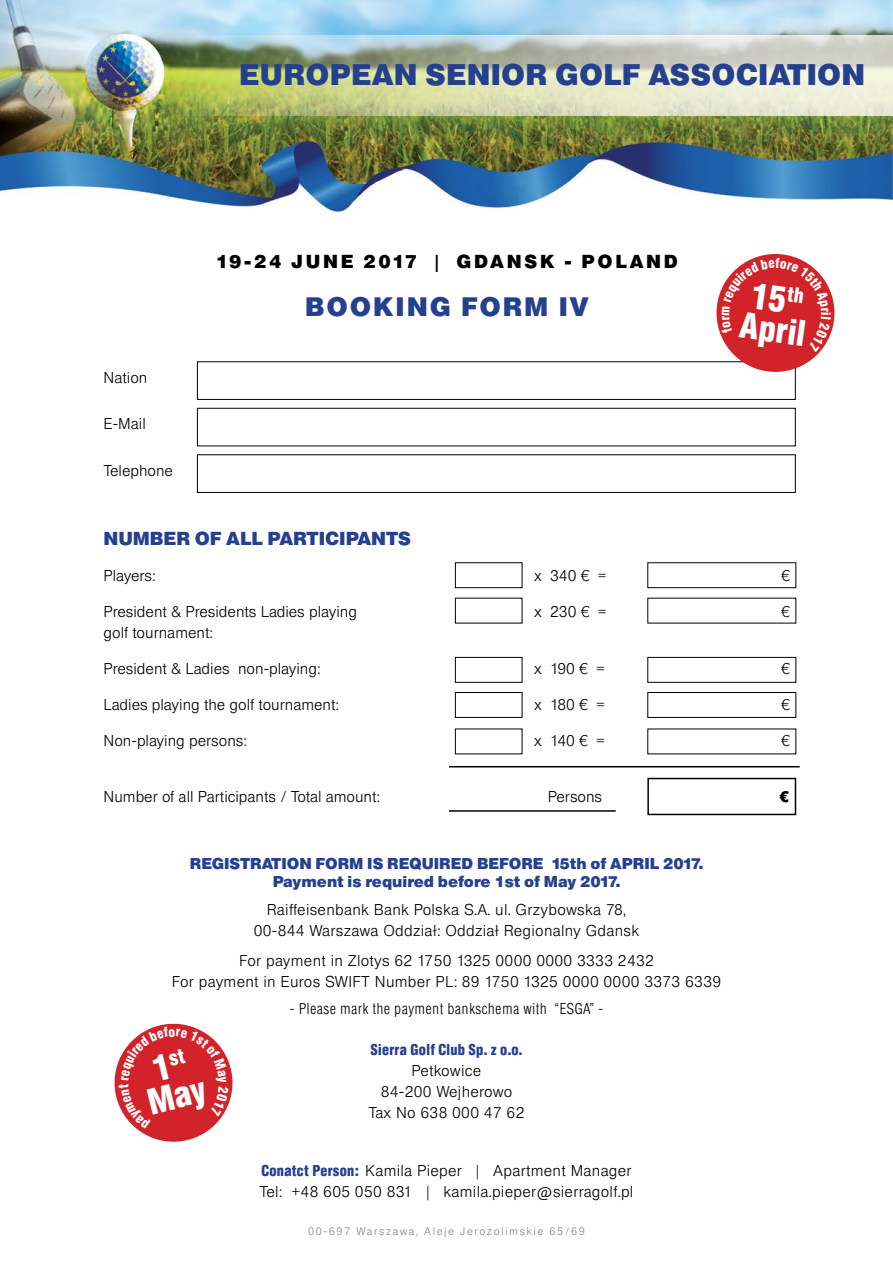
<style>
.page{position:relative;width:893px;height:1263px;background:#fff}
.page>*{position:absolute;margin:0;border:0;box-sizing:border-box;transform-origin:0 0}
.t1{font:35.25px "Europa Gro SBOP Bol Con";color:#fff}
.t2{font:700 28.5px "Europa Gro SBOP";letter-spacing:.01em;color:#25408f}
.t3{font:700 25.5px "Europa Gro SBOP";letter-spacing:.075em;color:#25408f}
.t4{font:700 18px "Europa Gro SBOP";letter-spacing:.15em;color:#000}
.t5{font:700 18px "Europa Gro SBOP";color:#25408f}
.t6{font:300 15px/21px "Europa Gro SBOP";letter-spacing:.02em;color:#000;text-align:center}
.t7{font:300 15px "Europa Gro SBOP";color:#000}
.t8{font:700 15px "Europa Gro SBOP";color:#25408f}
.t9{font:15px "Europa Gro SBOP Lig Con";letter-spacing:.02em;color:#000}
.t10{font:15px "Europa Gro SBOP Bol Con";letter-spacing:.02em;color:#25408f}
.t11{font:700 15px "Europa Gro SBOP";color:#000}
.t12{font:300 10.5px "Europa Gro SBOP";letter-spacing:.15em;color:#808285}
.s1{font-family:"Europa Gro SBOP Bol Con";font-weight:400;color:#25408f}
</style>
<div class="page">
<div style="left:197px;top:361px;width:599px;height:39px;border:1px solid #000"></div>
<div style="left:197px;top:408px;width:599px;height:38px;border:1px solid #000"></div>
<div style="left:197px;top:454px;width:599px;height:39px;border:1px solid #000"></div>
<img style="left:0;top:0;width:893px;height:213px">
<img style="left:168px;top:36px;width:725px;height:80px">
<div style="left:647px;top:778px;width:149px;height:37px;border:2px solid #000"></div>
<div style="left:455px;top:562px;width:67px;height:26px;border:1px solid #000"></div>
<div style="left:455px;top:692px;width:67px;height:26px;border:1px solid #000"></div>
<div style="left:455px;top:657px;width:67px;height:26px;border:1px solid #000"></div>
<div style="left:647px;top:562px;width:149px;height:26px;border:1px solid #000"></div>
<div style="left:647px;top:692px;width:149px;height:26px;border:1px solid #000"></div>
<div style="left:647px;top:657px;width:149px;height:26px;border:1px solid #000"></div>
<hr style="left:449px;top:766px;width:351px;height:1px;background:#000">
<hr style="left:449px;top:810px;width:167px;height:2px;background:#000">
<div style="left:716px;top:254px;width:118px;height:118px;background:#d2232a;border-radius:50%"></div>
<svg style="left:114px;top:1023px;width:119px;height:119px"></svg>
<svg style="left:722px;top:258px;width:109px;height:94px"></svg>
<p class="t2" style="left:239px;top:57px;width:627px">EUROPEAN SENIOR GOLF ASSOCIATION</p>
<p class="t7" style="left:104px;top:368px;width:45px">Nation</p>
<p class="t7" style="left:104px;top:415px;width:44px">E-Mail</p>
<p class="t7" style="left:104px;top:461px;width:71px">Telephone</p>
<p class="t4" style="left:216px;top:250px;width:463px">19-24 JUNE 2017 | GDANSK - POLAND</p>
<p class="t3" style="left:305px;top:291px;width:285px">BOOKING FORM IV</p>
<p class="t1" style="left:754px;top:274px;width:54px;rotate:8deg">15<sup>th</sup></p>
<p class="t1" style="left:743px;top:304px;width:67px;rotate:8deg">April</p>
<p class="t5" style="left:104px;top:528px;width:309px">NUMBER OF ALL PARTICIPANTS</p>
<p class="t7" style="left:104px;top:567px;width:53px">Players:</p>
<p class="t7" style="left:534px;top:567px;width:74px">x 340 € =</p>
<p class="t7" style="left:781px;top:567px;width:10px">€</p>
<p class="t7" style="left:104px;top:603px;width:255px">President &amp; Presidents Ladies playing</p>
<p class="t7" style="left:534px;top:603px;width:74px">x 230 € =</p>
<p class="t7" style="left:781px;top:603px;width:10px">€</p>
<p class="t7" style="left:104px;top:624px;width:111px">golf tournament:</p>
<p class="t7" style="left:104px;top:660px;width:218px">President &amp; Ladies non-playing:</p>
<p class="t7" style="left:534px;top:660px;width:72px">x 190 € =</p>
<p class="t7" style="left:781px;top:660px;width:10px">€</p>
<p class="t7" style="left:104px;top:696px;width:237px">Ladies playing the golf tournament:</p>
<p class="t7" style="left:534px;top:696px;width:72px">x 180 € =</p>
<p class="t7" style="left:781px;top:696px;width:10px">€</p>
<p class="t7" style="left:104px;top:732px;width:145px">Non-playing persons:</p>
<p class="t7" style="left:534px;top:732px;width:72px">x 140 € =</p>
<p class="t7" style="left:781px;top:732px;width:10px">€</p>
<p class="t7" style="left:104px;top:788px;width:278px">Number of all Participants / Total amount:</p>
<p class="t7" style="left:548px;top:788px;width:56px">Persons</p>
<p class="t11" style="left:779px;top:787px;width:12px">€</p>
<p class="t8" style="left:190px;top:854px;width:515px">REGISTRATION FORM IS REQUIRED BEFORE 15th of APRIL 2017.</p>
<p class="t8" style="left:273px;top:872px;width:349px">Payment is required before 1st of May 2017.</p>
<p class="t6" style="left:254px;top:899px;width:387px">Raiffeisenbank Bank Polska S.A. ul. Grzybowska 78,<br>00-844 Warszawa Oddział: Oddział Regionalny Gdansk</p>
<p class="t6" style="left:239px;top:950px;width:416px">For payment in Zlotys 62 1750 1325 0000 0000 3333 2432</p>
<p class="t6" style="left:172px;top:971px;width:551px">For payment in Euros SWIFT Number PL: 89 1750 1325 0000 0000 3373 6339</p>
<p class="t9" style="left:289px;top:1000px;width:315px">- Please mark the payment bankschema with “ESGA” -</p>
<p class="t10" style="left:370px;top:1040px;width:153px">Sierra Golf Club Sp. z o.o.</p>
<p class="t7" style="left:412px;top:1061px;width:71px">Petkowice</p>
<p class="t6" style="left:381px;top:1081px;width:133px">84-200 Wejherowo</p>
<p class="t6" style="left:368px;top:1102px;width:157px">Tax No 638 000 47 62</p>
<p class="t6" style="left:261px;top:1160px;width:372px"><span class="s1">Conatct Person:</span> Kamila Pieper | Apartment Manager</p>
<p class="t6" style="left:260px;top:1181px;width:375px">Tel: +48 605 050 831 | kamila.pieper@sierragolf.pl</p>
<p class="t12" style="left:308px;top:1225px;width:278px">00-697 Warszawa, Aleje Jerozolimskie 65/69</p>
</div>
